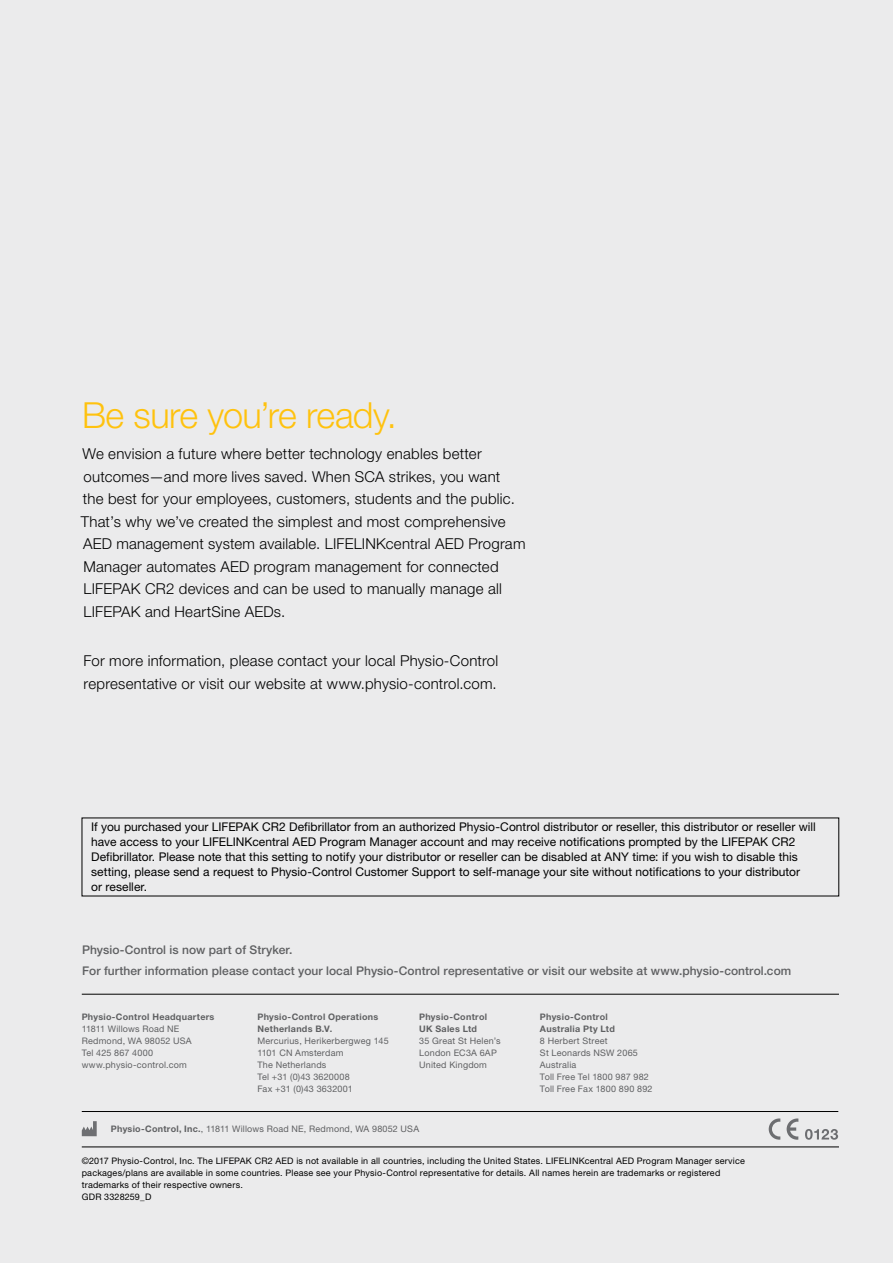
<style>
.page{position:relative;width:893px;height:1263px;background:#ebebec}
.page>*{position:absolute;margin:0;border:0;box-sizing:border-box;transform-origin:0 0}
.t1{font:300 36px "Helvetica Neue LTW1 G";letter-spacing:-.015em;color:#ffc20e}
.t2{font:300 15px/22.5px "Helvetica Neue LTW1 G";letter-spacing:.015em;color:#000}
.t3{font:12px/15px "Helvetica Neue LTW1 G";color:#000}
.t4{font:500 12px/21px "Helvetica Neue LTW1 G";letter-spacing:.005em;color:#5f6062}
.t5{font:9px/12px "Helvetica Neue LTW1 G";letter-spacing:.02em;color:#5f6062}
.t6{font:9px/12px "Helvetica Neue LTW1 G";letter-spacing:.02em;color:#000}
.t7{font:700 9px/12px "Helvetica Neue LTW1 G";letter-spacing:.03em;color:#5f6062}
.t8{font:9px "Helvetica Neue LT Std";letter-spacing:.015em;color:#5f6062}
.s1{font-weight:700}
</style>
<div class="page">
<svg style="left:787px;top:1118px;width:11px;height:22px"></svg>
<svg style="left:769px;top:1118px;width:11px;height:22px"></svg>
<svg style="left:805px;top:1129px;width:33px;height:11px"></svg>
<hr style="left:82px;top:994px;width:757px;height:1px;background:#000">
<svg style="left:82px;top:1121px;width:15px;height:15px"></svg>
<hr style="left:82px;top:1111px;width:756px;height:1px;background:#000">
<hr style="left:82px;top:1147px;width:757px;height:1px;background:#000">
<h1 class="t1" style="left:82px;top:393px;width:316px">Be sure you’re ready.</h1>
<p class="t2" style="left:81px;top:443px;width:446px">We envision a future where better technology enables better outcomes—and more lives saved. When SCA strikes, you want<br>the best for your employees, customers, students and the public.<br>That’s why we’ve created the simplest and most comprehensive AED management system available. LIFELINKcentral AED Program Manager automates AED program management for connected LIFEPAK CR2 devices and can be used to manually manage all LIFEPAK and HeartSine AEDs.</p>
<p class="t2" style="left:83px;top:650px;width:416px">For more information, please contact your local Physio-Control representative or visit our website at www.physio-control.com.</p>
<p class="t3" style="left:91px;top:819px;width:726px">If you purchased your LIFEPAK CR2 Defibrillator from an authorized Physio-Control distributor or reseller, this distributor or reseller will have access to your LIFELINKcentral AED Program Manager account and may receive notifications prompted by the LIFEPAK CR2<br>Defibrillator. Please note that this setting to notify your distributor or reseller can be disabled at ANY time: if you wish to disable this setting, please send a request to Physio-Control Customer Support to self-manage your site without notifications to your distributor<br>or reseller.</p>
<p class="t4" style="left:82px;top:939px;width:711px">Physio-Control is now part of Stryker.<br>For further information please contact your local Physio-Control representative or visit our website at www.physio-control.com</p>
<p class="t7" style="left:82px;top:1010px;width:134px">Physio-Control Headquarters</p>
<p class="t8" style="left:82px;top:1023px;width:99px">11811 Willows Road NE</p>
<p class="t5" style="left:82px;top:1034px;width:111px">Redmond, WA 98052 USA<br>Tel 425 867 4000 www.physio-control.com</p>
<p class="t7" style="left:257px;top:1010px;width:122px">Physio-Control Operations<br>Netherlands B.V.</p>
<p class="t5" style="left:257px;top:1034px;width:133px">Mercurius, Herikerbergweg 145<br>1101 CN Amsterdam<br>The Netherlands<br>Tel +31 (0)43 3620008<br>Fax +31 (0)43 3632001</p>
<p class="t7" style="left:419px;top:1010px;width:69px">Physio-Control<br>UK Sales Ltd</p>
<p class="t5" style="left:419px;top:1034px;width:83px">35 Great St Helen’s<br>London EC3A 6AP<br>United Kingdom</p>
<p class="t5" style="left:111px;top:1122px;width:310px"><span class="s1">Physio-Control, Inc.</span>, 11811 Willows Road NE, Redmond, WA 98052 USA</p>
<p class="t7" style="left:540px;top:1010px;width:76px">Physio-Control<br>Australia Pty Ltd</p>
<p class="t5" style="left:540px;top:1034px;width:114px">8 Herbert Street<br>St Leonards NSW 2065<br>Australia<br>Toll Free Tel 1800 987 982<br>Toll Free Fax 1800 890 892</p>
<p class="t6" style="left:82px;top:1155px;width:665px">©2017 Physio-Control, Inc. The LIFEPAK CR2 AED is not available in all countries, including the United States. LIFELINKcentral AED Program Manager service packages/plans are available in some countries. Please see your Physio-Control representative for details. All names herein are trademarks or registered trademarks of their respective owners.<br>GDR 3328259_D</p>
</div>
